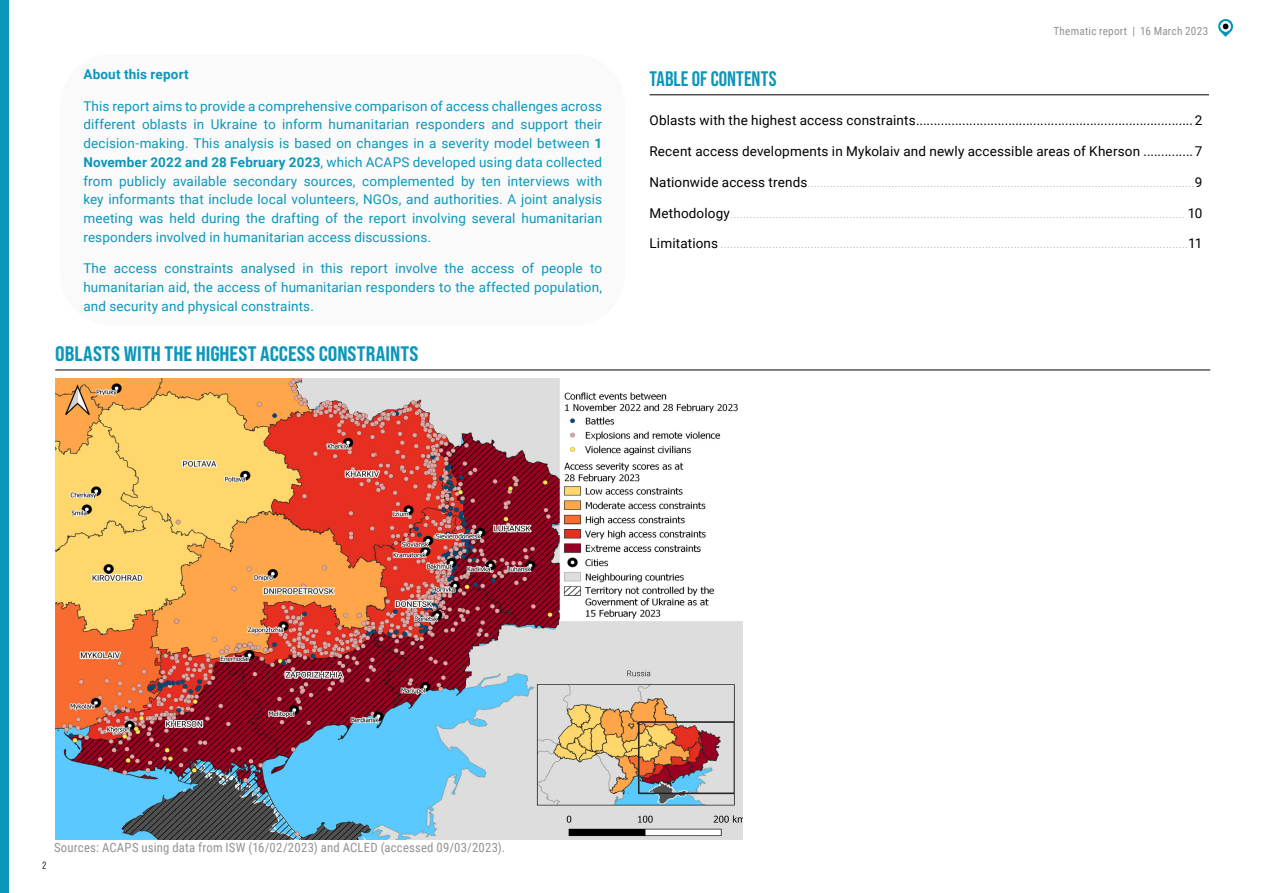
<style>
.page{position:relative;width:1263px;height:893px;background:#fff}
.page>*{position:absolute;margin:0;border:0;box-sizing:border-box;transform-origin:0 0}
.t1{font:21px "Bebas Neue Pro Semi Exp X Bold";letter-spacing:.005em;color:#0c96ba}
.t2{font:700 21px "Bebas Neue Pro";letter-spacing:.005em;color:#0c96ba}
.t3{font:13.5px/18.8px "Roboto";letter-spacing:.01em;color:#0c96ba;text-align:justify}
.t4{font:300 13.5px "Roboto";color:#b3b2b2}
.t5{font:13.5px "Roboto";letter-spacing:.01em;color:#000}
.t6{font:700 13.5px "Roboto";letter-spacing:.015em;color:#0c96ba}
.t7{font:12.75px "Roboto Condensed";letter-spacing:.015em;color:#929292}
.t8{font:11.25px "Roboto Condensed";letter-spacing:.02em;color:#929292}
.t9{font:10.5px "Bebas Neue Pro Middle";color:#000}
.s1{font-weight:700}
.s2{font-weight:400;color:#000}
</style>
<div class="page">
<svg style="left:1218px;top:19px;width:15px;height:18px"></svg>
<div style="left:0;top:0;width:9px;height:893px;background:#0c96ba"></div>
<div style="left:60px;top:54px;width:565px;height:271px;background:#fafafa;border-radius:51px"></div>
<img style="left:56px;top:378px;width:686px;height:462px">
<hr style="left:649px;top:95px;width:560px;height:1px;background:#000">
<hr style="left:55px;top:370px;width:1155px;height:1px;background:#000">
<p class="t6" style="left:83px;top:65px;width:107px">About this report</p>
<p class="t3" style="left:83px;top:96px;width:520px">This report aims to provide a comprehensive comparison of access challenges across different oblasts in Ukraine to inform humanitarian responders and support their decision-making. This analysis is based on changes in a severity model between <span class="s1">1<br>November 2022 and 28 February 2023</span>, which ACAPS developed using data collected from publicly available secondary sources, complemented by ten interviews with key informants that include local volunteers, NGOs, and authorities. A joint analysis meeting was held during the drafting of the report involving several humanitarian responders involved in humanitarian access discussions.</p>
<p class="t3" style="left:83px;top:259px;width:520px">The access constraints analysed in this report involve the access of people to humanitarian aid, the access of humanitarian responders to the affected population, and security and physical constraints.</p>
<h1 class="t1" style="left:55px;top:341px;width:365px">OBLASTS WITH THE HIGHEST ACCESS CONSTRAINTS</h1>
<p class="t8" style="left:1053px;top:24px;width:156px">Thematic report | 16 March 2023</p>
<h1 class="t2" style="left:649px;top:67px;width:128px">TABLE OF CONTENTS</h1>
<p class="t5" style="left:649px;top:111px;width:554px">Oblasts with the highest access constraints..............................................................................2</p>
<p class="t5" style="left:649px;top:142px;width:554px">Recent access developments in Mykolaiv and newly accessible areas of Kherson ..............7</p>
<p class="t4" style="left:649px;top:173px;width:554px"><span class="s2">Nationwide access trends</span>........................................................................................................................<span class="s2">9</span></p>
<p class="t4" style="left:649px;top:203px;width:554px"><span class="s2">Methodology</span>............................................................................................................................................. <span class="s2">10</span></p>
<p class="t4" style="left:649px;top:234px;width:554px"><span class="s2">Limitations</span> .................................................................................................................................................<span class="s2">11</span></p>
<p class="t9" style="left:43px;top:859px;width:5px">2</p>
<p class="t7" style="left:54px;top:839px;width:453px">Sources: ACAPS using data from ISW (16/02/2023) and ACLED (accessed 09/03/2023).</p>
</div>
